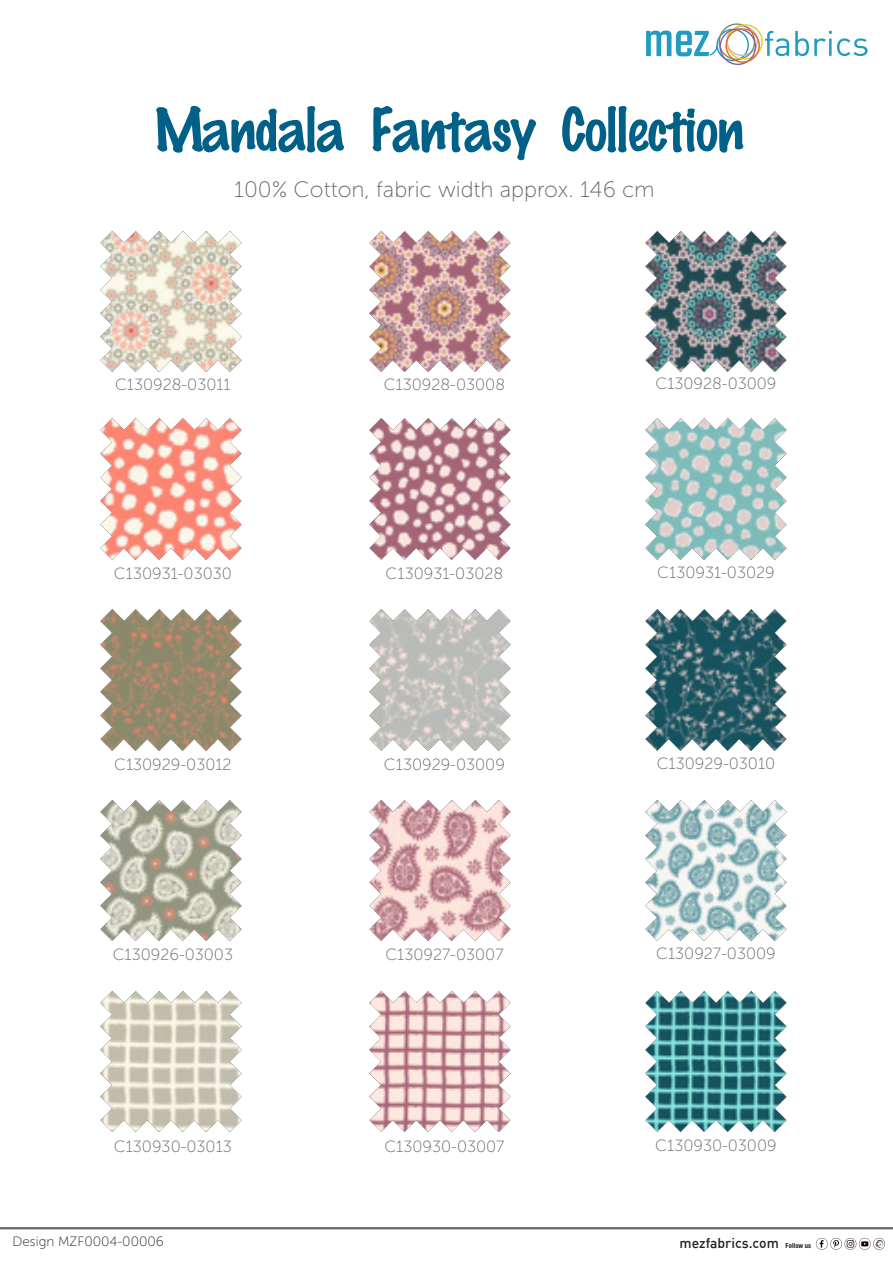
<style>
.page{position:relative;width:893px;height:1263px;background:#fff}
.page>*{position:absolute;margin:0;border:0;box-sizing:border-box;transform-origin:0 0}
.t1{font:60.75px "Antares";color:#006088}
.t2{font:22.35px "Museo Sans 100";color:#666}
.t3{font:16.2px "Museo Sans 100";color:#666}
.t4{font:500 13.95px "DIN";color:#231f20}
.t5{font:13.5px "Museo Sans 100";color:#231f20}
</style>
<div class="page">
<svg style="left:795px;top:31px;width:72px;height:25px"></svg>
<svg style="left:646px;top:23px;width:143px;height:42px"></svg>
<hr style="left:0;top:1227px;width:893px;height:2px;background:#666">
<svg style="left:816px;top:1238px;width:69px;height:12px"></svg>
<img style="left:100px;top:231px;width:142px;height:141px">
<img style="left:369px;top:231px;width:142px;height:141px">
<img style="left:645px;top:231px;width:142px;height:141px">
<img style="left:100px;top:418px;width:142px;height:142px">
<img style="left:369px;top:418px;width:142px;height:142px">
<img style="left:645px;top:418px;width:142px;height:142px">
<img style="left:100px;top:609px;width:142px;height:142px">
<img style="left:369px;top:609px;width:142px;height:142px">
<img style="left:645px;top:609px;width:142px;height:142px">
<img style="left:100px;top:800px;width:142px;height:141px">
<img style="left:369px;top:800px;width:142px;height:141px">
<img style="left:645px;top:800px;width:142px;height:141px">
<img style="left:100px;top:991px;width:142px;height:141px">
<img style="left:369px;top:991px;width:142px;height:141px">
<img style="left:645px;top:991px;width:142px;height:141px">
<h1 class="t1" style="left:154px;top:96px;width:591px">Mandala Fantasy Collection</h1>
<h2 class="t2" style="left:234px;top:178px;width:422px">100% Cotton, fabric width approx. 146 cm</h2>
<p class="t3" style="left:115px;top:375px;width:117px">C130928-03011</p>
<p class="t3" style="left:384px;top:375px;width:123px">C130928-03008</p>
<p class="t3" style="left:655px;top:374px;width:123px">C130928-03009</p>
<p class="t3" style="left:114px;top:564px;width:119px">C130931-03030</p>
<p class="t3" style="left:386px;top:564px;width:119px">C130931-03028</p>
<p class="t3" style="left:657px;top:564px;width:119px">C130931-03029</p>
<p class="t3" style="left:114px;top:755px;width:119px">C130929-03012</p>
<p class="t3" style="left:384px;top:755px;width:122px">C130929-03009</p>
<p class="t3" style="left:657px;top:755px;width:120px">C130929-03010</p>
<p class="t3" style="left:113px;top:945px;width:122px">C130926-03003</p>
<p class="t3" style="left:385px;top:945px;width:120px">C130927-03007</p>
<p class="t3" style="left:656px;top:945px;width:121px">C130927-03009</p>
<p class="t3" style="left:114px;top:1137px;width:119px">C130930-03013</p>
<p class="t3" style="left:384px;top:1137px;width:122px">C130930-03007</p>
<p class="t3" style="left:655px;top:1136px;width:123px">C130930-03009</p>
<p class="t5" style="left:12px;top:1234px;width:153px">Design MZF0004-00006</p>
<p class="t4" style="left:679px;top:1234px;width:101px">mezfabrics.com</p>
</div>
